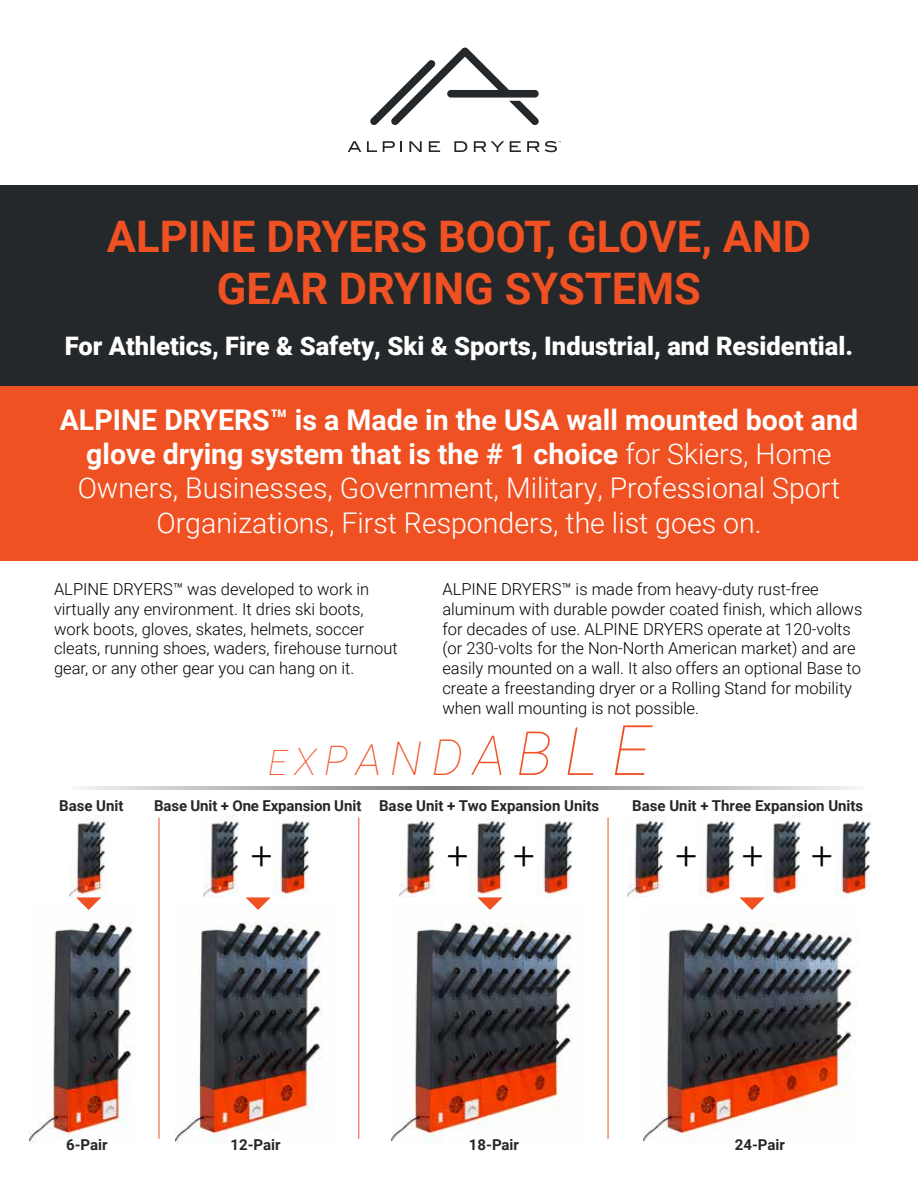
<style>
.page{position:relative;width:918px;height:1188px;background:#fff}
.page>*{position:absolute;margin:0;border:0;box-sizing:border-box;transform-origin:0 0}
.t1{font:700 43.5px/52.2px "Roboto";color:#f05123;text-align:center}
.t2{font:300 38.55px "Roboto";color:#000}
.t3{font:italic 100 34.8px "Roboto";color:#f05123}
.t4{font:300 28.5px/34.2px "Roboto";color:#fff;text-align:center}
.t5{font:900 25.5px "Roboto";color:#fff}
.t6{font:300 16.5px/19.8px "Roboto";color:#000}
.t7{font:700 15px "Roboto";color:#24282a}
.s1{font-weight:700}
.s2{font-size:37.8px}
.s3{font-size:40.65px}
.s4{font-size:43.5px}
.s5{font-size:46.5px}
.s6{font-size:49.35px}
.s7{font-size:55.2px}
.s8{font-size:61.05px}
.s9{font-size:66.75px}
.s10{font-size:69.75px}
</style>
<div class="page">
<div style="left:0;top:186px;width:918px;height:211px;background:#24282a"></div>
<div style="left:0;top:386px;width:918px;height:174px;background:#f05123"></div>
<svg style="left:370px;top:47px;width:169px;height:78px"></svg>
<svg style="left:348px;top:141px;width:13px;height:11px"></svg>
<svg style="left:367px;top:141px;width:10px;height:11px"></svg>
<svg style="left:383px;top:141px;width:19px;height:11px"></svg>
<svg style="left:409px;top:141px;width:13px;height:11px"></svg>
<svg style="left:429px;top:141px;width:11px;height:11px"></svg>
<svg style="left:454px;top:141px;width:13px;height:11px"></svg>
<svg style="left:474px;top:141px;width:30px;height:11px"></svg>
<svg style="left:510px;top:141px;width:11px;height:11px"></svg>
<svg style="left:527px;top:141px;width:12px;height:11px"></svg>
<svg style="left:545px;top:141px;width:16px;height:11px"></svg>
<img style="left:29px;top:922px;width:104px;height:221px">
<img style="left:176px;top:922px;width:147px;height:221px">
<img style="left:391px;top:922px;width:181px;height:220px">
<img style="left:643px;top:922px;width:213px;height:220px">
<img style="left:70px;top:815px;width:37px;height:81px">
<img style="left:203px;top:815px;width:37px;height:81px">
<img style="left:274px;top:815px;width:37px;height:81px">
<img style="left:399px;top:815px;width:37px;height:81px">
<img style="left:470px;top:815px;width:37px;height:81px">
<img style="left:536px;top:815px;width:38px;height:81px">
<img style="left:628px;top:815px;width:37px;height:81px">
<img style="left:699px;top:815px;width:37px;height:81px">
<img style="left:765px;top:815px;width:37px;height:81px">
<img style="left:834px;top:815px;width:38px;height:81px">
<svg style="left:246px;top:897px;width:25px;height:13px"></svg>
<svg style="left:477px;top:897px;width:26px;height:13px"></svg>
<svg style="left:740px;top:897px;width:25px;height:13px"></svg>
<svg style="left:76px;top:897px;width:25px;height:13px"></svg>
<hr style="left:608px;top:818px;width:1px;height:321px;background:#f05123">
<hr style="left:359px;top:818px;width:1px;height:321px;background:#f05123">
<hr style="left:159px;top:818px;width:1px;height:321px;background:#f05123">
<svg style="left:83px;top:787px;width:772px;height:3px;background:#b4b2b2"></svg>
<h1 class="t1" style="left:107px;top:209px;width:706px">ALPINE DRYERS BOOT, GLOVE, AND<br>GEAR DRYING SYSTEMS</h1>
<h3 class="t5" style="left:65px;top:328px;width:790px">For Athletics, Fire &amp; Safety, Ski &amp; Sports, Industrial, and Residential.</h3>
<h3 class="t4" style="left:60px;top:402px;width:800px"><span class="s1">ALPINE DRYERS™ is a Made in the USA wall mounted boot and glove drying system that is the # 1 choice</span> for Skiers, Home Owners, Businesses, Government, Military, Professional Sport Organizations, First Responders, the list goes on.</h3>
<p class="t6" style="left:54px;top:579px;width:345px">ALPINE DRYERS™ was developed to work in virtually any environment. It dries ski boots, work boots, gloves, skates, helmets, soccer cleats, running shoes, waders, firehouse turnout gear, or any other gear you can hang on it.</p>
<p class="t6" style="left:442px;top:579px;width:422px">ALPINE DRYERS™ is made from heavy-duty rust-free aluminum with durable powder coated finish, which allows for decades of use. ALPINE DRYERS operate at 120-volts (or 230-volts for the Non-North American market) and are easily mounted on a wall. It also offers an optional Base to create a freestanding dryer or a Rolling Stand for mobility when wall mounting is not possible.</p>
<p class="t7" style="left:59px;top:795px;width:66px">Base Unit</p>
<h3 class="t3" style="left:268px;top:738px;width:384px">E<span class="s2">X</span><span class="s3">P</span><span class="s4">A</span><span class="s5">N</span><span class="s6">D</span><span class="s7">A</span><span class="s8">B</span><span class="s9">L</span><span class="s10">E</span></h3>
<p class="t7" style="left:154px;top:795px;width:447px">Base Unit + One Expansion Unit Base Unit + Two Expansion Units</p>
<p class="t7" style="left:632px;top:795px;width:233px">Base Unit + Three Expansion Units</p>
<h2 class="t2" style="left:251px;top:828px;width:23px">+</h2>
<h2 class="t2" style="left:447px;top:828px;width:90px">+ +</h2>
<h2 class="t2" style="left:675px;top:828px;width:159px">+++</h2>
<p class="t7" style="left:66px;top:1134px;width:43px">6-Pair</p>
<p class="t7" style="left:230px;top:1134px;width:52px">12-Pair</p>
<p class="t7" style="left:469px;top:1134px;width:52px">18-Pair</p>
<p class="t7" style="left:735px;top:1134px;width:52px">24-Pair</p>
</div>
